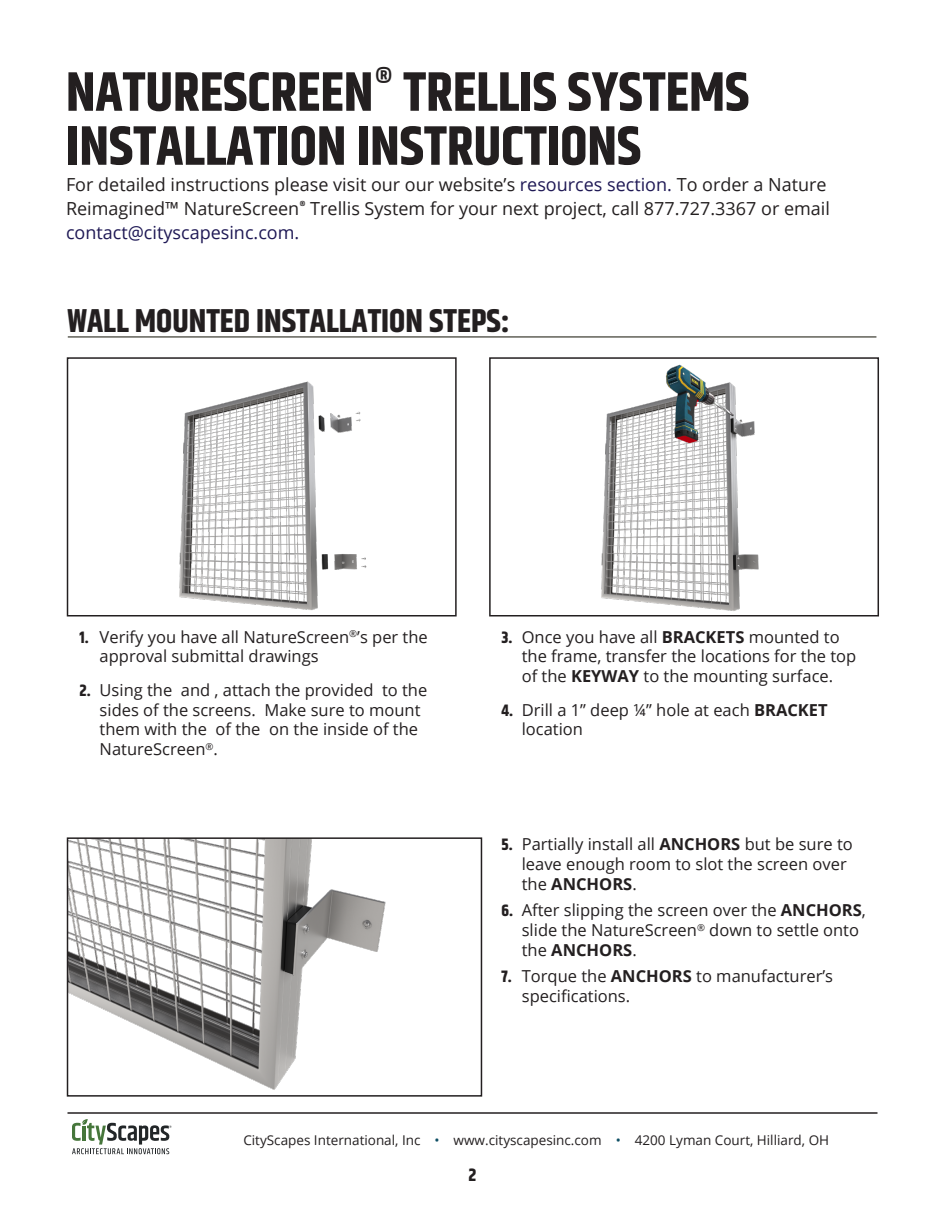
<style>
.page{position:relative;width:945px;height:1215px;background:#fff}
.page>*{position:absolute;margin:0;border:0;box-sizing:border-box;transform-origin:0 0}
.t1{font:700 55.5px/54px "Khand";color:#231f20}
.t2{font:700 33px "Khand";color:#231f20}
.t3{font:18px/24px "Open Sans";color:#231f20}
.t4{font:700 18px "Khand";color:#231f20}
.t5{font:16.5px/19.8px "Open Sans";color:#231f20}
.t6{font:13.5px "Open Sans";color:#231f20}
.s1{color:#1f1955}
.s2{font-family:"Khand";font-weight:700}
.s3{font-weight:700}
.s4{color:#0e4e64}
</style>
<div class="page">
<svg style="left:72px;top:1119px;width:99px;height:35px"></svg>
<hr style="left:68px;top:1112px;width:810px;height:2px;background:#231f20">
<hr style="left:68px;top:336px;width:808px;height:2px;background:#2c2c20">
<img style="left:179px;top:381px;width:188px;height:229px">
<div style="left:67px;top:357px;width:390px;height:259px;border:2px solid #231f20"></div>
<img style="left:601px;top:364px;width:158px;height:247px">
<div style="left:489px;top:357px;width:390px;height:259px;border:2px solid #231f20"></div>
<img style="left:70px;top:840px;width:316px;height:250px">
<div style="left:67px;top:837px;width:415px;height:260px;border:2px solid #231f20"></div>
<h1 class="t1" style="left:66px;top:68px;width:685px">NATURESCREEN<sup>®</sup> TRELLIS SYSTEMS<br>INSTALLATION INSTRUCTIONS</h1>
<p class="t3" style="left:66px;top:172px;width:765px">For detailed instructions please visit our our website’s <span class="s1">resources section.</span> To order a Nature<br>Reimagined™ NatureScreen<sup>®</sup> Trellis System for your next project, call 877.727.3367 or email <span class="s1">contact@cityscapesinc.com.</span></p>
<h2 class="t2" style="left:68px;top:297px;width:444px">WALL MOUNTED INSTALLATION STEPS:</h2>
<p class="t5" style="left:100px;top:626px;width:330px;text-indent:-20px"><span class="s2">1.</span> Verify you have all NatureScreen<sup>®</sup>’s per the approval submittal drawings</p>
<p class="t5" style="left:100px;top:679px;width:329px;text-indent:-20px"><span class="s2">2.</span> Using the and , attach the provided to the sides of the screens. Make sure to mount them with the of the on the inside of the NatureScreen<sup>®</sup>.</p>
<p class="t5" style="left:522px;top:626px;width:336px;text-indent:-20px"><span class="s2">3.</span> Once you have all <span class="s3">BRACKETS</span> mounted to the frame, transfer the locations for the top of the <span class="s3">KEYWAY</span> to the mounting surface.</p>
<p class="t5" style="left:522px;top:699px;width:307px;text-indent:-20px"><span class="s2">4.</span> Drill a 1” deep ¼” hole at each <span class="s3">BRACKET </span>location</p>
<p class="t5" style="left:522px;top:834px;width:333px;text-indent:-20px"><span class="s2">5.</span> Partially install all <span class="s3">ANCHORS</span> but be sure to leave enough room to slot the screen over the <span class="s3">ANCHORS</span>.</p>
<p class="t5" style="left:522px;top:900px;width:346px;text-indent:-20px"><span class="s2">6.</span> After slipping the screen over the <span class="s3">ANCHORS</span>, slide the NatureScreen<sup>®</sup> down to settle onto the <span class="s3">ANCHORS</span>.</p>
<p class="t5" style="left:522px;top:966px;width:313px;text-indent:-20px"><span class="s2">7.</span> Torque the <span class="s3">ANCHORS</span> to manufacturer’s specifications.</p>
<p class="t6" style="left:243px;top:1131px;width:587px">CityScapes International, Inc <span class="s4">•</span> www.cityscapesinc.com <span class="s4">•</span> 4200 Lyman Court, Hilliard, OH</p>
<p class="t4" style="left:469px;top:1162px;width:9px">2</p>
</div>
